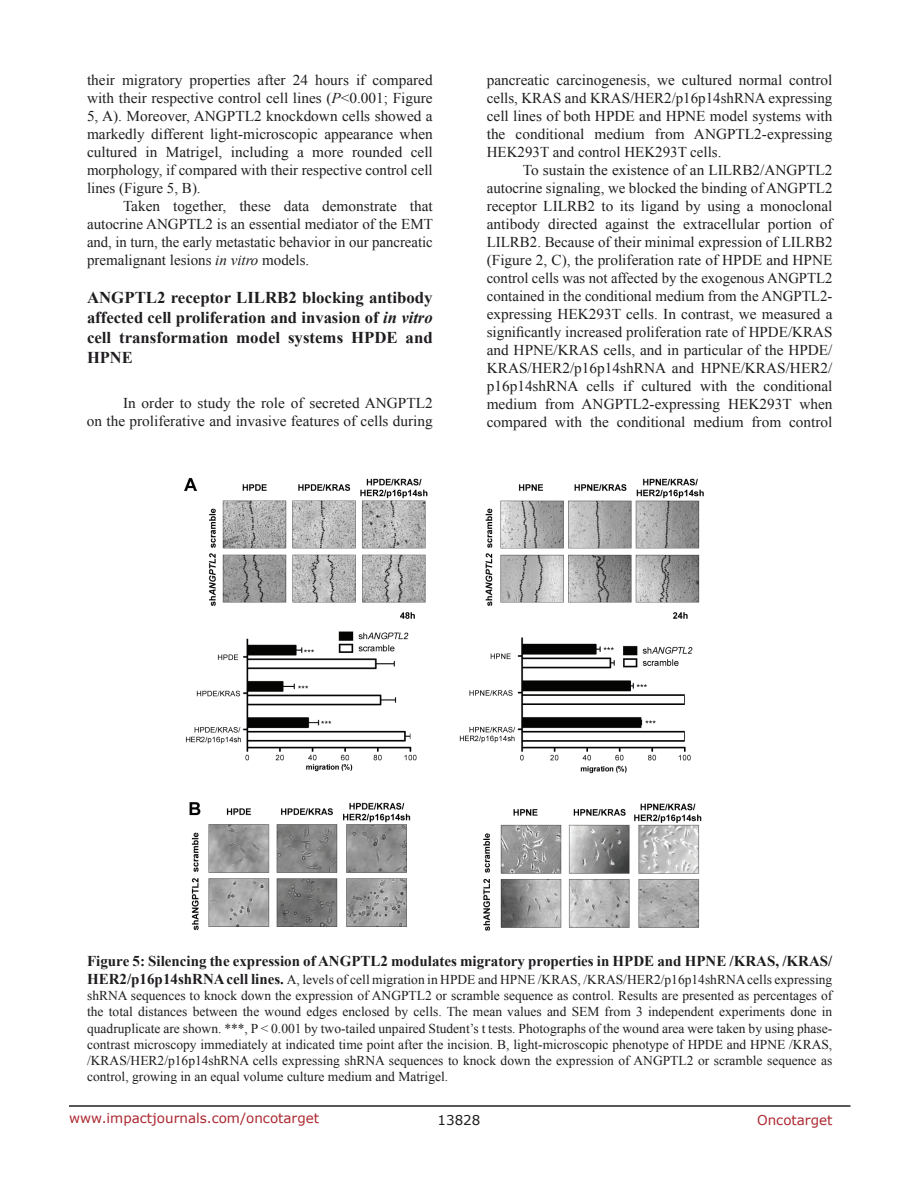
<style>
.page{position:relative;width:918px;height:1188px;background:#fff}
.page>*{position:absolute;margin:0;border:0;box-sizing:border-box;transform-origin:0 0}
.t1{font:700 16.5px/19.8px "Times New Roman";color:#201d20;text-align:justify}
.t2{font:15px/18px "Times New Roman";color:#201d20;text-align:justify}
.t3{font:700 15px "Times New Roman";color:#201d20}
.t4{font:13.5px/16.2px "Times New Roman";color:#201d20;text-align:justify}
.t5{font:13.5px "Verdana";color:#ac2830}
.t6{font:13.5px "Verdana";color:#201d20}
.s1{font-style:italic}
.s2{font-weight:700;font-size:15px}
</style>
<div class="page">
<hr style="left:69px;top:1105px;width:781px;height:2px;background:#231f20">
<img style="left:184px;top:478px;width:520px;height:453px">
<p class="t2" style="left:87px;top:71px;width:347px">their migratory properties after 24 hours if compared with their respective control cell lines (<span class="s1">P</span>&lt;0.001; Figure 5, A). Moreover, ANGPTL2 knockdown cells showed a markedly different light-microscopic appearance when cultured in Matrigel, including a more rounded cell morphology, if compared with their respective control cell lines (Figure 5, B).</p>
<p class="t2" style="left:87px;top:197px;width:348px;text-indent:36px">Taken together, these data demonstrate that autocrine ANGPTL2 is an essential mediator of the EMT and, in turn, the early metastatic behavior in our pancreatic premalignant lesions <span class="s1">in vitro</span> models.</p>
<p class="t1" style="left:87px;top:287px;width:180px">ANGPTL2 receptor LILRB</p>
<p class="t1" style="left:87px;top:287px;width:347px;text-indent:202px">2 blocking antibody affected cell proliferation and invasion of <span class="s1">in vitro </span>cell transformation model systems HPDE and HPNE</p>
<p class="t2" style="left:87px;top:393px;width:347px;text-align:right">In order to study the role of secreted ANGPTL2<br>on the proliferative and invasive features of cells during</p>
<p class="t2" style="left:487px;top:71px;width:347px">pancreatic carcinogenesis, we cultured normal control cells, KRAS and KRAS/HER2/p16p14shRNA expressing cell lines of both HPDE and HPNE model systems with the conditional medium from ANGPTL2-expressing HEK293T and control HEK293T cells.</p>
<p class="t2" style="left:487px;top:161px;width:347px;text-indent:36px">To sustain the existence of an LILRB2/ANGPTL2 autocrine signaling, we blocked the binding of ANGPTL2 receptor LILRB2 to its ligand by using a monoclonal antibody directed against the extracellular portion of LILRB2. Because of their minimal expression of LILRB2 (Figure 2, C), the proliferation rate of HPDE and HPNE control cells was not affected by the exogenous ANGPTL2 contained in the conditional medium from the ANGPTL2- expressing HEK293T cells. In contrast, we measured a significantly increased proliferation rate of HPDE/KRAS and HPNE/KRAS cells, and in particular of the HPDE/ KRAS/HER2/p16p14shRNA and HPNE/KRAS/HER2/ p16p14shRNA cells if cultured with the conditional medium from ANGPTL2-expressing HEK293T when compared with the conditional medium from control</p>
<p class="t3" style="left:87px;top:951px;width:747px">Figure 5: Silencing the expression of ANGPTL2 modulates migratory properties in HPDE and HPNE /KRAS, /KRAS/</p>
<p class="t4" style="left:87px;top:971px;width:747px"><span class="s2">HER2/p16p14shRNA cell lines.</span> A, levels of cell migration in HPDE and HPNE /KRAS, /KRAS/HER2/p16p14shRNA cells expressing shRNA sequences to knock down the expression of ANGPTL2 or scramble sequence as control. Results are presented as percentages of the total distances between the wound edges enclosed by cells. The mean values and SEM from 3 independent experiments done in quadruplicate are shown. ***, P &lt; 0.001 by two-tailed unpaired Student’s t tests. Photographs of the wound area were taken by using phase&shy;contrast microscopy immediately at indicated time point after the incision. B, light-microscopic phenotype of HPDE and HPNE /KRAS, /KRAS/HER2/p16p14shRNA cells expressing shRNA sequences to knock down the expression of ANGPTL2 or scramble sequence as control, growing in an equal volume culture medium and Matrigel.</p>
<p class="t5" style="left:69px;top:1109px;width:252px">www.impactjournals.com/oncotarget</p>
<p class="t6" style="left:438px;top:1111px;width:44px">13828</p>
<p class="t5" style="left:757px;top:1111px;width:77px">Oncotarget</p>
</div>
